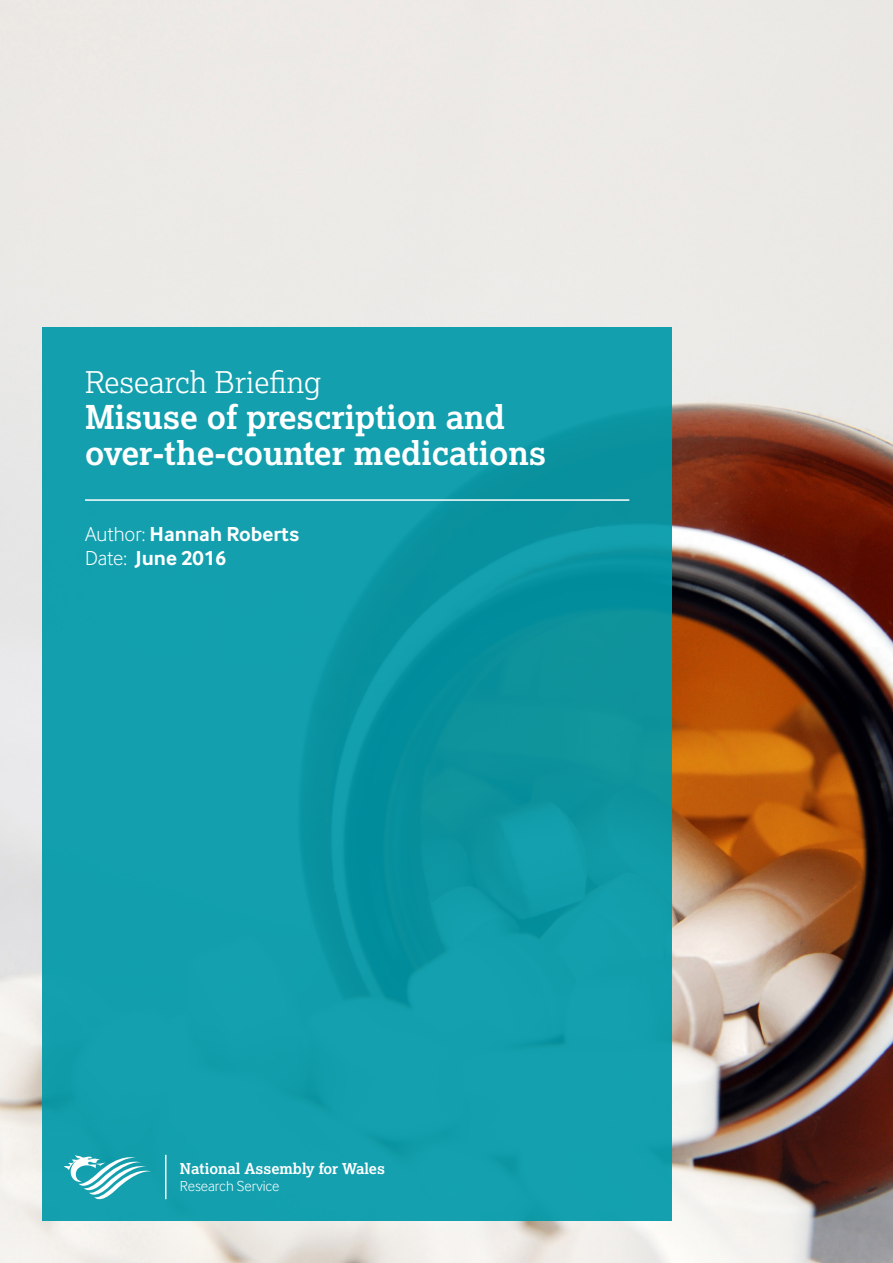
<style>
.page{position:relative;width:893px;height:1263px;background:#fff}
.page>*{position:absolute;margin:0;border:0;box-sizing:border-box;transform-origin:0 0}
.t1{font:700 33px "Cynulliad Serif";color:#fff}
.t2{font:30px "Cynulliad Serif Lt";color:#fff}
.t3{font:700 21px "Cynulliad Sans";color:#fff}
.t4{font:700 15px "Cynulliad Serif";color:#fff}
.t5{font:15px "Cynulliad Sans Lt";color:#fff}
.s1{font-family:"Cynulliad Sans Lt";font-weight:400}
</style>
<div class="page">
<img style="left:0;top:0;width:893px;height:1263px">
<svg style="left:43px;top:327px;width:629px;height:893px;background:#109ba9"></svg>
<svg style="left:64px;top:1155px;width:88px;height:50px"></svg>
<hr style="left:165px;top:1155px;width:1px;height:44px;background:#fff">
<hr style="left:85px;top:499px;width:544px;height:2px;background:#fff">
<p class="t2" style="left:85px;top:363px;width:238px">Research Briefing</p>
<p class="t1" style="left:85px;top:396px;width:421px">Misuse of prescription and</p>
<p class="t1" style="left:85px;top:432px;width:463px">over-the-counter medications</p>
<p class="t3" style="left:85px;top:522px;width:216px"><span class="s1">Author:</span> Hannah Roberts</p>
<p class="t3" style="left:85px;top:546px;width:143px"><span class="s1">Date:</span> June 2016</p>
<p class="t4" style="left:180px;top:1159px;width:206px">National Assembly for Wales</p>
<p class="t5" style="left:180px;top:1177px;width:101px">Research Service</p>
</div>
